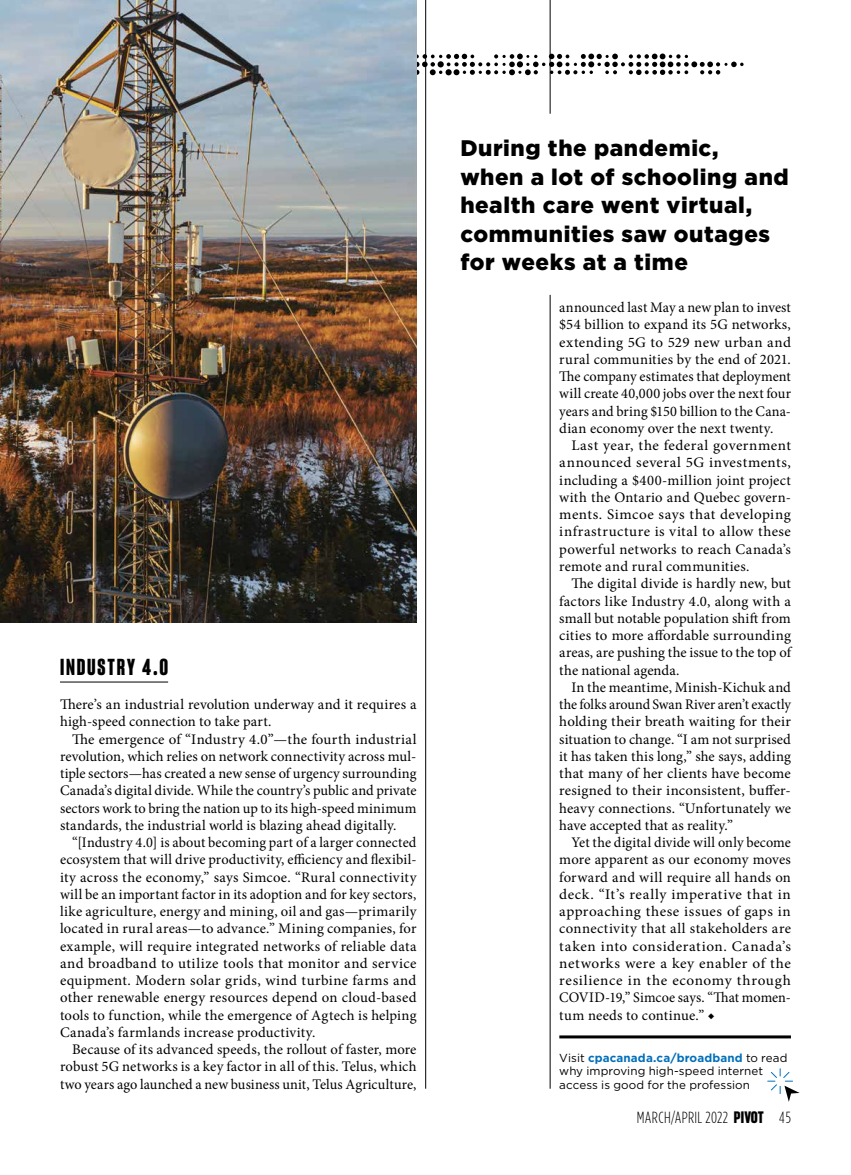
<style>
.page{position:relative;width:851px;height:1175px;background:#fff}
.page>*{position:absolute;margin:0;border:0;box-sizing:border-box;transform-origin:0 0}
.t1{font:900 22.5px/28.5px "Gotham";letter-spacing:.025em;color:#000}
.t2{font:22.5px "Sharp Grotesk Bold 13";letter-spacing:.08em;color:#000}
.t3{font:300 16.2px "Gotham Condensed";letter-spacing:.02em;color:#000}
.t4{font:14.7px/17.2px "Minion Pro";letter-spacing:.01em;color:#000;text-align:justify}
.t5{font:11.7px/13.5px "Gotham";letter-spacing:.005em;color:#000}
.s1{font-weight:700;color:#006fba}
.s2{font-family:"Sharp Grotesk Bold 14";font-weight:400}
</style>
<div class="page">
<svg style="left:416px;top:53px;width:327px;height:22px"></svg>
<hr style="left:425px;top:0;width:1px;height:1088px;background:#000">
<hr style="left:550px;top:295px;width:1px;height:793px;background:#000">
<hr style="left:60px;top:681px;width:108px;height:1px;background:#000">
<img style="left:0;top:0;width:416px;height:622px">
<hr style="left:550px;top:0;width:1px;height:114px;background:#000">
<hr style="left:559px;top:1035px;width:231px;height:3px;background:#000">
<svg style="left:767px;top:1068px;width:32px;height:33px"></svg>
<p class="t2" style="left:60px;top:652px;width:110px">INDUSTRY 4.0</p>
<p class="t4" style="left:60px;top:696px;width:358px">There’s an industrial revolution underway and it requires a high-speed connection to take part.</p>
<p class="t4" style="left:60px;top:730px;width:358px;text-indent:12px">The emergence of “Industry 4.0”—the fourth industrial revolution, which relies on network connectivity across mul&shy;tiple sectors—has created a new sense of urgency surrounding Canada’s digital divide. While the country’s public and private sectors work to bring the nation up to its high-speed minimum standards, the industrial world is blazing ahead digitally.</p>
<p class="t4" style="left:60px;top:834px;width:358px;text-indent:12px">“[Industry 4.0] is about becoming part of a larger connected ecosystem that will drive productivity, efficiency and flexibil&shy;ity across the economy,” says Simcoe. “Rural connectivity will be an important factor in its adoption and for key sectors, like agriculture, energy and mining, oil and gas—primarily located in rural areas—to advance.” Mining companies, for example, will require integrated networks of reliable data and broadband to utilize tools that monitor and service equipment. Modern solar grids, wind turbine farms and other renewable energy resources depend on cloud-based tools to function, while the emergence of Agtech is helping Canada’s farmlands increase productivity.</p>
<p class="t4" style="left:60px;top:1040px;width:358px;text-indent:12px">Because of its advanced speeds, the rollout of faster, more robust 5G networks is a key factor in all of this. Telus, which two years ago launched a new business unit, Telus Agriculture,</p>
<h1 class="t1" style="left:460px;top:133px;width:330px">During the pandemic,<br>when a lot of schooling and health care went virtual, communities saw outages for weeks at a time</h1>
<p class="t4" style="left:559px;top:299px;width:233px">announced last May a new plan to invest $54 billion to expand its 5G networks, extending 5G to 529 new urban and rural communities by the end of 2021.<br>The company estimates that deployment will create 40,000 jobs over the next four years and bring $150 billion to the Cana&shy;dian economy over the next twenty.</p>
<p class="t4" style="left:559px;top:437px;width:233px;text-indent:12px">Last year, the federal government announced several 5G investments, including a $400-million joint project with the Ontario and Quebec govern&shy;ments. Simcoe says that developing infrastructure is vital to allow these powerful networks to reach Canada’s remote and rural communities.</p>
<p class="t4" style="left:559px;top:575px;width:233px;text-indent:12px">The digital divide is hardly new, but factors like Industry 4.0, along with a small but notable population shift from cities to more affordable surrounding areas, are pushing the issue to the top of the national agenda.</p>
<p class="t4" style="left:559px;top:678px;width:233px;text-indent:12px">In the meantime, Minish-Kichuk and the folks around Swan River aren’t exactly holding their breath waiting for their situation to change. “I am not surprised it has taken this long,” she says, adding that many of her clients have become resigned to their inconsistent, buffer&shy;heavy connections. “Unfortunately we have accepted that as reality.”</p>
<p class="t4" style="left:559px;top:834px;width:233px;text-indent:12px">Yet the digital divide will only become more apparent as our economy moves forward and will require all hands on deck. “It’s really imperative that in approaching these issues of gaps in connectivity that all stakeholders are taken into consideration. Canada’s networks were a key enabler of the resilience in the economy through COVID-19,” Simcoe says. “That momen&shy;tum needs to continue.” ◆</p>
<p class="t5" style="left:559px;top:1050px;width:230px">Visit <span class="s1">cpacanada.ca/broadband</span> to read why improving high-speed internet access is good for the profession</p>
<p class="t3" style="left:637px;top:1108px;width:155px">MARCH/APRIL 2022 <span class="s2">PIVOT</span> 45</p>
</div>
